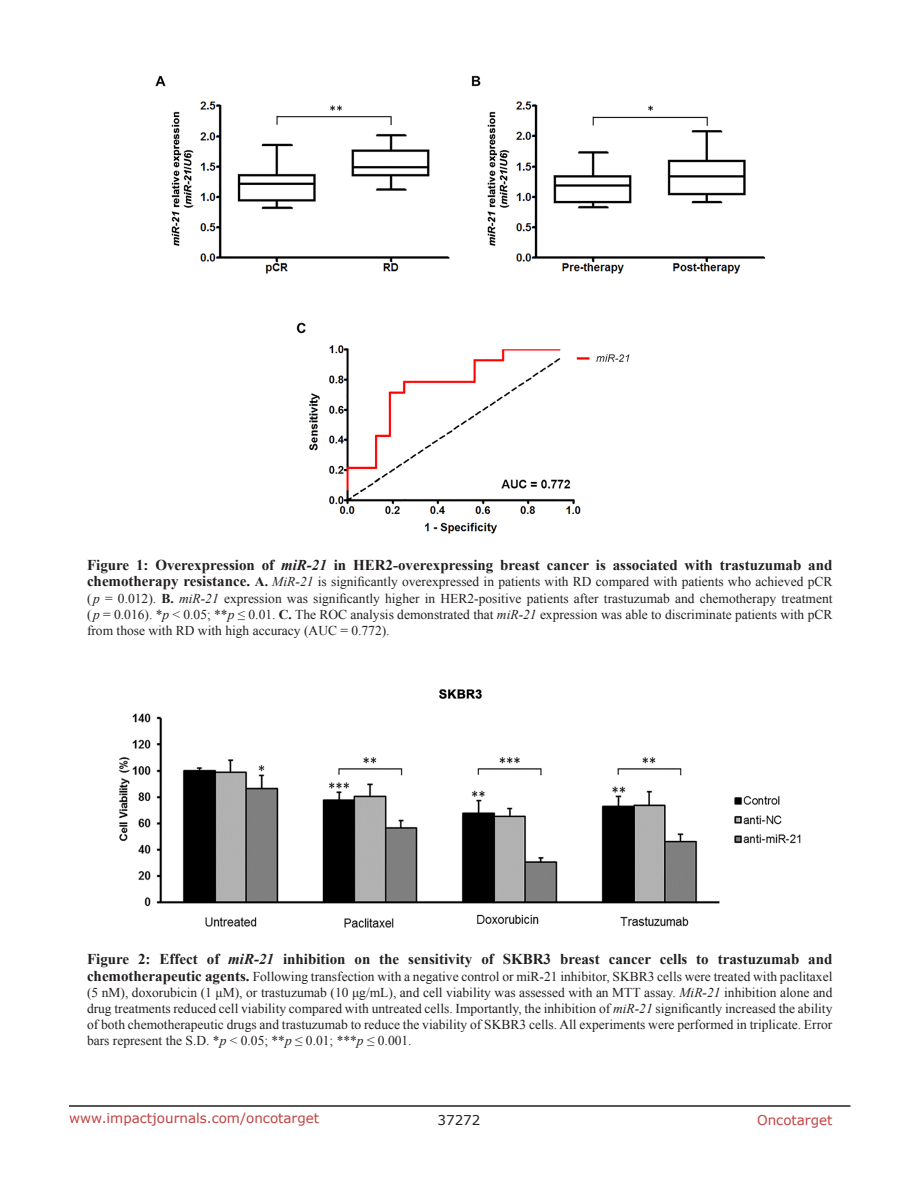
<style>
.page{position:relative;width:918px;height:1188px;background:#fff}
.page>*{position:absolute;margin:0;border:0;box-sizing:border-box;transform-origin:0 0}
.FigureText{font:700 15px "Times New Roman";color:#231f20}
.FigureText-2{font:13.5px/16.2px "Times New Roman";color:#231f20;text-align:justify}
.t1{font:13.5px "Verdana";color:#c24141}
.t2{font:13.5px "Verdana";color:#231f20}
.s1{font-style:italic}
.s2{font-weight:700;font-size:15px}
.s3{font-weight:700}
</style>
<div class="page">
<hr style="left:69px;top:1105px;width:781px;height:2px;background:#231f20">
<img style="left:155px;top:75px;width:611px;height:459px">
<img style="left:119px;top:689px;width:682px;height:239px">
<p class="FigureText" style="left:87px;top:555px;width:747px">Figure 1: Overexpression of <span class="s1">miR-21</span> in HER2-overexpressing breast cancer is associated with trastuzumab and</p>
<p class="FigureText-2" style="left:87px;top:574px;width:747px"><span class="s2">chemotherapy resistance.</span> <span class="s3">A.</span> <span class="s1">MiR-21</span> is significantly overexpressed in patients with RD compared with patients who achieved pCR ( <span class="s1">p</span> = 0.012). <span class="s3">B.</span> <span class="s1">miR-21</span> expression was significantly higher in HER2-positive patients after trastuzumab and chemotherapy treatment ( <span class="s1">p</span> = 0.016). *<span class="s1">p</span> &lt; 0.05; **<span class="s1">p</span> ≤ 0.01. <span class="s3">C.</span> The ROC analysis demonstrated that <span class="s1">miR-21</span> expression was able to discriminate patients with pCR from those with RD with high accuracy (AUC = 0.772).</p>
<p class="FigureText" style="left:87px;top:949px;width:747px">Figure 2: Effect of <span class="s1">miR-21</span> inhibition on the sensitivity of SKBR3 breast cancer cells to trastuzumab and</p>
<p class="FigureText-2" style="left:87px;top:968px;width:747px"><span class="s2">chemotherapeutic agents.</span> Following transfection with a negative control or miR-21 inhibitor, SKBR3 cells were treated with paclitaxel (5 nM), doxorubicin (1 μM), or trastuzumab (10 μg/mL), and cell viability was assessed with an MTT assay. <span class="s1">MiR-21</span> inhibition alone and drug treatments reduced cell viability compared with untreated cells. Importantly, the inhibition of <span class="s1">miR-21</span> significantly increased the ability of both chemotherapeutic drugs and trastuzumab to reduce the viability of SKBR3 cells. All experiments were performed in triplicate. Error bars represent the S.D. *<span class="s1">p</span> &lt; 0.05; **<span class="s1">p</span> ≤ 0.01; ***<span class="s1">p</span> ≤ 0.001.</p>
<p class="t1" style="left:69px;top:1109px;width:252px">www.impactjournals.com/oncotarget</p>
<p class="t2" style="left:438px;top:1111px;width:44px">37272</p>
<p class="t1" style="left:757px;top:1111px;width:77px">Oncotarget</p>
</div>
